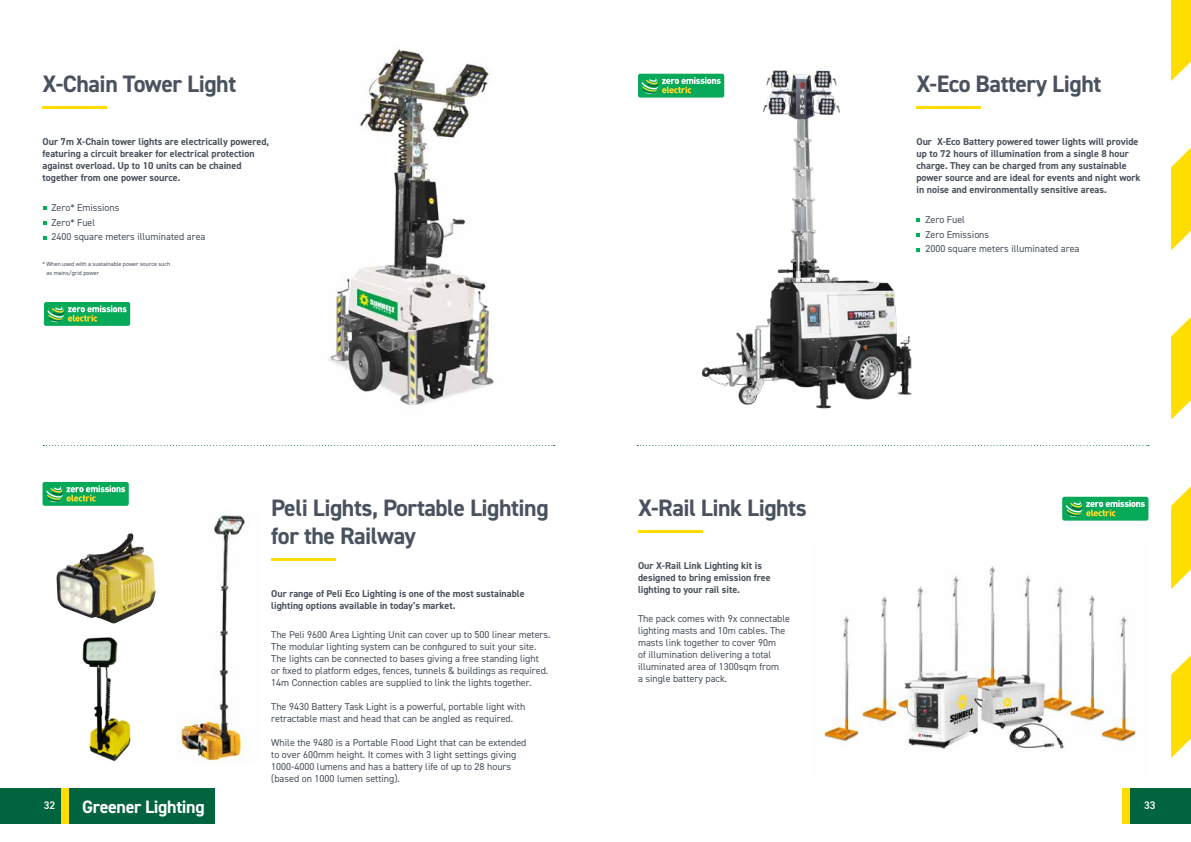
<style>
.page{position:relative;width:1191px;height:842px;background:#fff}
.page>*{position:absolute;margin:0;border:0;box-sizing:border-box;transform-origin:0 0}
.t1{font:700 23.8px/28px "DIN2014";letter-spacing:-.02em;color:#49525e}
.t2{font:700 18px "DIN2014";letter-spacing:-.02em;color:#fff}
.t3{font:600 11px "DIN2014";color:#fff}
.t4{font:10px/12px "DIN2014";color:#49525e}
.t5{font:700 10px/12px "DIN2014";color:#49525e}
.t6{font:6px/9px "DIN2014";color:#49525e}
</style>
<div class="page">
<div style="left:1130px;top:788px;width:61px;height:35px;background:#00653e"></div>
<div style="left:1123px;top:788px;width:7px;height:35px;background:#fd0"></div>
<div style="left:0;top:788px;width:214px;height:35px;background:#00653e"></div>
<div style="left:61px;top:788px;width:7px;height:35px;background:#fd0"></div>
<img style="left:329px;top:49px;width:165px;height:356px">
<img style="left:692px;top:70px;width:220px;height:339px">
<svg style="left:1171px;top:0;width:20px;height:81px;background:#ffe120"></svg>
<svg style="left:1171px;top:317px;width:20px;height:103px"></svg>
<svg style="left:1171px;top:148px;width:20px;height:102px"></svg>
<svg style="left:1171px;top:486px;width:20px;height:103px"></svg>
<svg style="left:1171px;top:655px;width:20px;height:103px"></svg>
<hr style="left:43px;top:106px;width:64px;height:3px;background:#fd0">
<hr style="left:916px;top:106px;width:64px;height:3px;background:#fd0">
<hr style="left:271px;top:558px;width:64px;height:3px;background:#fd0">
<hr style="left:638px;top:530px;width:64px;height:3px;background:#fd0">
<svg style="left:43px;top:206px;width:3px;height:4px"></svg>
<svg style="left:43px;top:221px;width:3px;height:4px"></svg>
<svg style="left:43px;top:236px;width:3px;height:4px"></svg>
<svg style="left:916px;top:218px;width:4px;height:4px"></svg>
<svg style="left:916px;top:233px;width:4px;height:4px"></svg>
<svg style="left:916px;top:248px;width:4px;height:4px"></svg>
<svg style="left:43px;top:445px;width:511px;height:1px"></svg>
<svg style="left:637px;top:445px;width:511px;height:1px"></svg>
<img style="left:823px;top:566px;width:313px;height:185px">
<img style="left:56px;top:533px;width:100px;height:90px">
<img style="left:82px;top:637px;width:49px;height:124px">
<img style="left:180px;top:515px;width:70px;height:249px">
<div style="left:44px;top:302px;width:86px;height:24px;background:#06a958;border-radius:2px"></div>
<svg style="left:48px;top:306px;width:79px;height:17px"></svg>
<div style="left:638px;top:74px;width:86px;height:24px;background:#06a958;border-radius:2px"></div>
<svg style="left:641px;top:77px;width:79px;height:17px"></svg>
<div style="left:43px;top:482px;width:86px;height:24px;background:#06a958;border-radius:2px"></div>
<svg style="left:46px;top:485px;width:79px;height:17px"></svg>
<div style="left:1062px;top:497px;width:86px;height:24px;background:#06a958;border-radius:2px"></div>
<svg style="left:1065px;top:500px;width:79px;height:17px"></svg>
<h1 class="t1" style="left:43px;top:70px;width:195px">X-Chain Tower Light</h1>
<h1 class="t1" style="left:916px;top:70px;width:186px">X-Eco Battery Light</h1>
<p class="t5" style="left:43px;top:136px;width:228px">Our 7m X-Chain tower lights are electrically powered, featuring a circuit breaker for electrical protection against overload. Up to 10 units can be chained together from one power source.</p>
<p class="t4" style="left:51px;top:200px;width:156px;line-height:14.8px">Zero* Emissions<br>Zero* Fuel<br>2400 square meters illuminated area</p>
<p class="t6" style="left:47px;top:259px;width:125px;text-indent:-4px">* When used with a sustainable power source such as mains/grid power</p>
<h1 class="t1" style="left:271px;top:493px;width:279px">Peli Lights, Portable Lighting for the Railway</h1>
<h1 class="t1" style="left:638px;top:493px;width:170px">X-Rail Link Lights</h1>
<p class="t5" style="left:271px;top:587px;width:255px">Our range of Peli Eco Lighting is one of the most sustainable lighting options available in today’s market.</p>
<p class="t4" style="left:271px;top:629px;width:281px">The Peli 9600 Area Lighting Unit can cover up to 500 linear meters.<br>The modular lighting system can be configured to suit your site.<br>The lights can be connected to bases giving a free standing light<br>or fixed to platform edges, fences, tunnels &amp; buildings as required.<br>14m Connection cables are supplied to link the lights together.</p>
<p class="t4" style="left:271px;top:701px;width:255px">The 9430 Battery Task Light is a powerful, portable light with retractable mast and head that can be angled as required.</p>
<p class="t4" style="left:271px;top:737px;width:257px">While the 9480 is a Portable Flood Light that can be extended to over 600mm height. It comes with 3 light settings giving 1000-4000 lumens and has a battery life of up to 28 hours (based on 1000 lumen setting).</p>
<p class="t5" style="left:638px;top:559px;width:134px">Our X-Rail Link Lighting kit is designed to bring emission free lighting to your rail site.</p>
<p class="t4" style="left:638px;top:613px;width:154px">The pack comes with 9x connectable lighting masts and 10m cables. The masts link together to cover 90m<br>of illumination delivering a total illuminated area of 1300sqm from<br>a single battery pack.</p>
<p class="t5" style="left:916px;top:136px;width:226px">Our X-Eco Battery powered tower lights will provide up to 72 hours of illumination from a single 8 hour charge. They can be charged from any sustainable power source and are ideal for events and night work in noise and environmentally sensitive areas.</p>
<p class="t4" style="left:925px;top:212px;width:155px;line-height:14.8px">Zero Fuel<br>Zero Emissions<br>2000 square meters illuminated area</p>
<p class="t3" style="left:44px;top:798px;width:13px">32</p>
<h2 class="t2" style="left:82px;top:795px;width:124px">Greener Lighting</h2>
<p class="t3" style="left:1144px;top:798px;width:13px">33</p>
</div>
